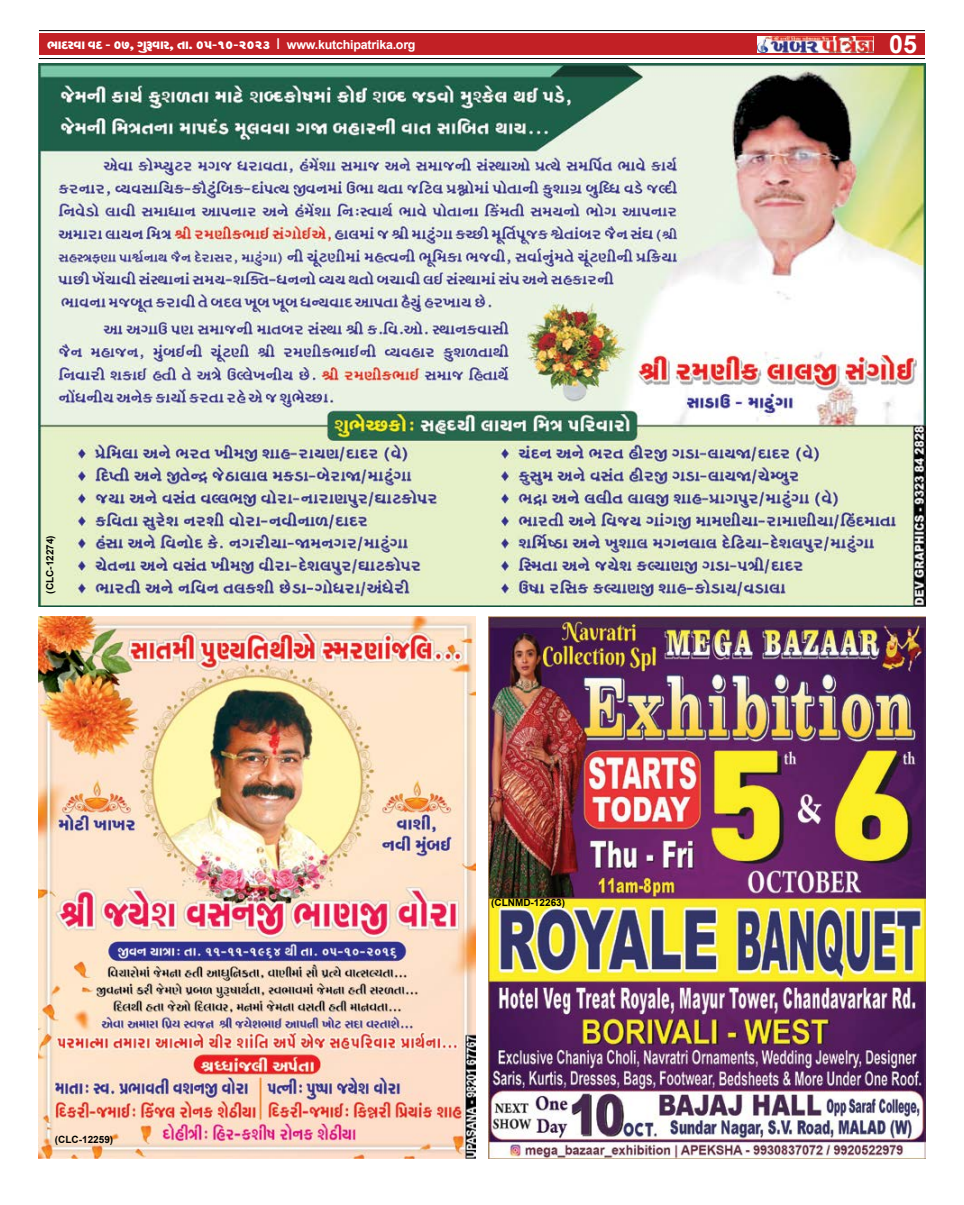
<style>
.page{position:relative;width:964px;height:1205px;background:#fff}
.page>*{position:absolute;margin:0;border:0;box-sizing:border-box;transform-origin:0 0}
.t1{font:700 25px "Arial";color:#fff}
.t2{font:15px "SHREE GUJ7";letter-spacing:-.02em;color:#fff}
.t3{font:700 10px "Arial";color:#000}
.s1{font-family:"Arial"}
.s2{font-family:"Arial";font-weight:700;font-size:12.5px}
</style>
<div class="page">
<hr style="left:39px;top:58px;width:886px;height:1px;background:#000">
<div style="left:39px;top:34px;width:713px;height:21px;background:#c22025"></div>
<hr style="left:39px;top:30px;width:886px;height:1px;background:#000">
<div style="left:753px;top:34px;width:172px;height:21px;background:#c22025"></div>
<img style="left:757px;top:36px;width:116px;height:17px">
<img style="left:39px;top:617px;width:437px;height:542px">
<img style="left:488px;top:617px;width:437px;height:542px">
<img style="left:39px;top:64px;width:886px;height:542px">
<p class="t2" style="left:47px;top:38px;width:370px">cpv$fhp hv$ - 07, Nyê$hpf, sp. 05-10-2023 <span class="s1">I</span> <span class="s2">www.kutchipatrika.org</span></p>
<h1 class="t1" style="left:889px;top:26px;width:29px">05</h1>
<p class="t3" style="left:43px;top:593px;width:60px;rotate:-90deg">(CLC-12274)</p>
<p class="t3" style="left:55px;top:1132px;width:60px">(CLC-12259)</p>
<p class="t3" style="left:491px;top:895px;width:75px">(CLNMD-12263)</p>
</div>
